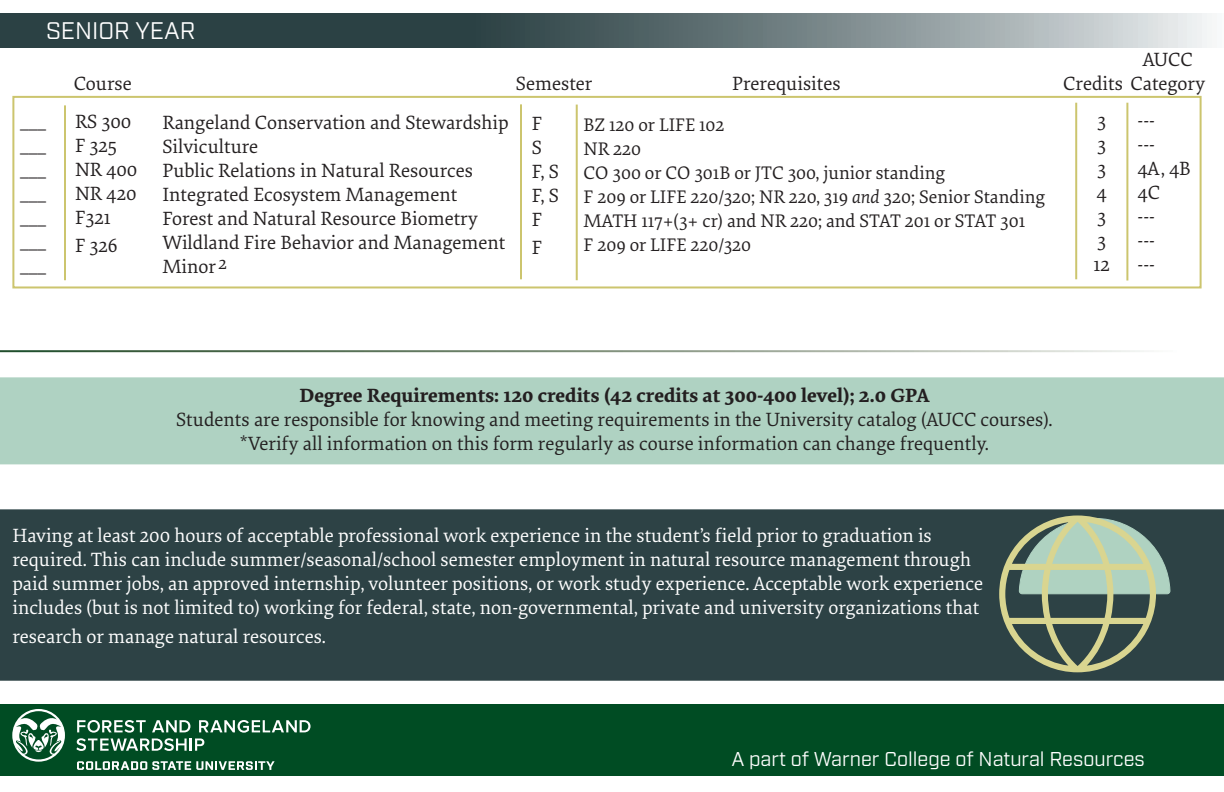
<style>
.page{position:relative;width:1224px;height:792px;background:#fff}
.page>*{position:absolute;margin:0;border:0;box-sizing:border-box;transform-origin:0 0}
.t1{font:24px "Industry";color:#fff}
.t2{font:20px "Elena Basic";color:#231f20}
.t3{font:20px/24px "Elena Basic";color:#fff}
.t4{font:700 20px "Elena Basic";color:#231f20}
.t5{font:20px "Industry";color:#fff}
.t6{font:19px "Elena Basic";color:#231f20}
.t7{font:18px "Elena Basic";color:#231f20}
.s1{font-style:italic}
</style>
<div class="page">
<svg style="left:0;top:13px;width:1212px;height:34px;background:#617174"></svg>
<div style="left:12px;top:96px;width:1190px;height:192px;border:2px solid #ccc56e"></div>
<hr style="left:64px;top:105px;width:2px;height:175px;background:#ccc56e">
<hr style="left:520px;top:104px;width:2px;height:175px;background:#ccc56e">
<hr style="left:1075px;top:103px;width:2px;height:176px;background:#ccc56e">
<hr style="left:1126px;top:103px;width:2px;height:178px;background:#ccc56e">
<hr style="left:576px;top:105px;width:2px;height:175px;background:#ccc56e">
<div style="left:0;top:377px;width:1224px;height:87px;background:#afd2c2"></div>
<div style="left:0;top:509px;width:1224px;height:172px;background:#2d4245"></div>
<div style="left:0;top:704px;width:1224px;height:72px;background:#004c23"></div>
<svg style="left:77px;top:761px;width:198px;height:9px"></svg>
<svg style="left:76px;top:720px;width:235px;height:31px"></svg>
<svg style="left:12px;top:709px;width:53px;height:53px"></svg>
<svg style="left:999px;top:515px;width:171px;height:157px;background:#768875"></svg>
<p class="t1" style="left:46px;top:17px;width:151px">SENIOR YEAR</p>
<p class="t2" style="left:1143px;top:46px;width:51px">AUCC</p>
<p class="t2" style="left:20px;top:108px;width:27px">___</p>
<p class="t2" style="left:20px;top:132px;width:27px">___</p>
<p class="t2" style="left:20px;top:156px;width:27px">___</p>
<p class="t2" style="left:20px;top:180px;width:27px">___</p>
<p class="t2" style="left:20px;top:204px;width:27px">___</p>
<p class="t2" style="left:20px;top:228px;width:27px">___</p>
<p class="t2" style="left:20px;top:252px;width:27px">___</p>
<p class="t2" style="left:74px;top:69px;width:60px">Course</p>
<p class="t2" style="left:516px;top:69px;width:78px">Semester</p>
<p class="t2" style="left:1063px;top:70px;width:143px">Credits Category</p>
<p class="t2" style="left:732px;top:69px;width:110px">Prerequisites</p>
<p class="t2" style="left:75px;top:108px;width:58px">RS 300</p>
<p class="t2" style="left:75px;top:132px;width:44px">F 325</p>
<p class="t2" style="left:75px;top:156px;width:64px">NR 400</p>
<p class="t2" style="left:75px;top:180px;width:63px">NR 420</p>
<p class="t2" style="left:75px;top:204px;width:37px">F321</p>
<p class="t2" style="left:75px;top:232px;width:44px">F 326</p>
<p class="t2" style="left:162px;top:109px;width:348px">Rangeland Conservation and Stewardship</p>
<p class="t2" style="left:162px;top:133px;width:98px">Silviculture</p>
<p class="t2" style="left:162px;top:157px;width:312px">Public Relations in Natural Resources</p>
<p class="t2" style="left:162px;top:181px;width:297px">Integrated Ecosystem Management</p>
<p class="t2" style="left:162px;top:205px;width:317px">Forest and Natural Resource Biometry</p>
<p class="t2" style="left:162px;top:229px;width:345px">Wildland Fire Behavior and Management</p>
<p class="t2" style="left:162px;top:253px;width:55px">Minor</p>
<p class="t7" style="left:218px;top:251px;width:10px">2</p>
<p class="t2" style="left:532px;top:110px;width:12px">F</p>
<p class="t2" style="left:532px;top:134px;width:12px">S</p>
<p class="t2" style="left:532px;top:158px;width:29px">F, S</p>
<p class="t2" style="left:532px;top:182px;width:29px">F, S</p>
<p class="t2" style="left:532px;top:206px;width:12px">F</p>
<p class="t2" style="left:532px;top:234px;width:12px">F</p>
<p class="t6" style="left:584px;top:112px;width:142px">BZ 120 or LIFE 102</p>
<p class="t6" style="left:584px;top:136px;width:59px">NR 220</p>
<p class="t6" style="left:584px;top:160px;width:363px">CO 300 or CO 301B or JTC 300, junior standing</p>
<p class="t6" style="left:584px;top:184px;width:463px">F 209 or LIFE 220/320; NR 220, 319 <span class="s1">and</span> 320; Senior Standing</p>
<p class="t6" style="left:584px;top:208px;width:443px">MATH 117+(3+ cr) and NR 220; and STAT 201 or STAT 301</p>
<p class="t6" style="left:584px;top:232px;width:169px">F 209 or LIFE 220/320</p>
<p class="t2" style="left:1097px;top:107px;width:10px">3</p>
<p class="t2" style="left:1097px;top:131px;width:10px">3</p>
<p class="t2" style="left:1097px;top:155px;width:10px">3</p>
<p class="t2" style="left:1097px;top:179px;width:12px">4</p>
<p class="t2" style="left:1097px;top:203px;width:10px">3</p>
<p class="t2" style="left:1097px;top:227px;width:10px">3</p>
<p class="t2" style="left:1093px;top:251px;width:18px">12</p>
<p class="t2" style="left:1138px;top:107px;width:19px">---</p>
<p class="t2" style="left:1138px;top:131px;width:19px">---</p>
<p class="t2" style="left:1138px;top:155px;width:55px">4A, 4B</p>
<p class="t2" style="left:1138px;top:179px;width:24px">4C</p>
<p class="t2" style="left:1138px;top:203px;width:19px">---</p>
<p class="t2" style="left:1138px;top:227px;width:19px">---</p>
<p class="t2" style="left:1138px;top:251px;width:19px">---</p>
<p class="t4" style="left:299px;top:381px;width:631px">Degree Requirements: 120 credits (42 credits at 300-400 level); 2.0 GPA</p>
<p class="t2" style="left:176px;top:406px;width:878px">Students are responsible for knowing and meeting requirements in the University catalog (AUCC courses).</p>
<p class="t2" style="left:240px;top:430px;width:751px">*Verify all information on this form regularly as course information can change frequently.</p>
<p class="t3" style="left:12px;top:522px;width:972px">Having at least 200 hours of acceptable professional work experience in the student’s field prior to graduation is required. This can include summer/seasonal/school semester employment in natural resource management through paid summer jobs, an approved internship, volunteer positions, or work study experience. Acceptable work experience includes (but is not limited to) working for federal, state, non-governmental, private and university organizations that</p>
<p class="t3" style="left:12px;top:623px;width:315px">research or manage natural resources.</p>
<p class="t5" style="left:732px;top:747px;width:415px">A part of Warner College of Natural Resources</p>
</div>
